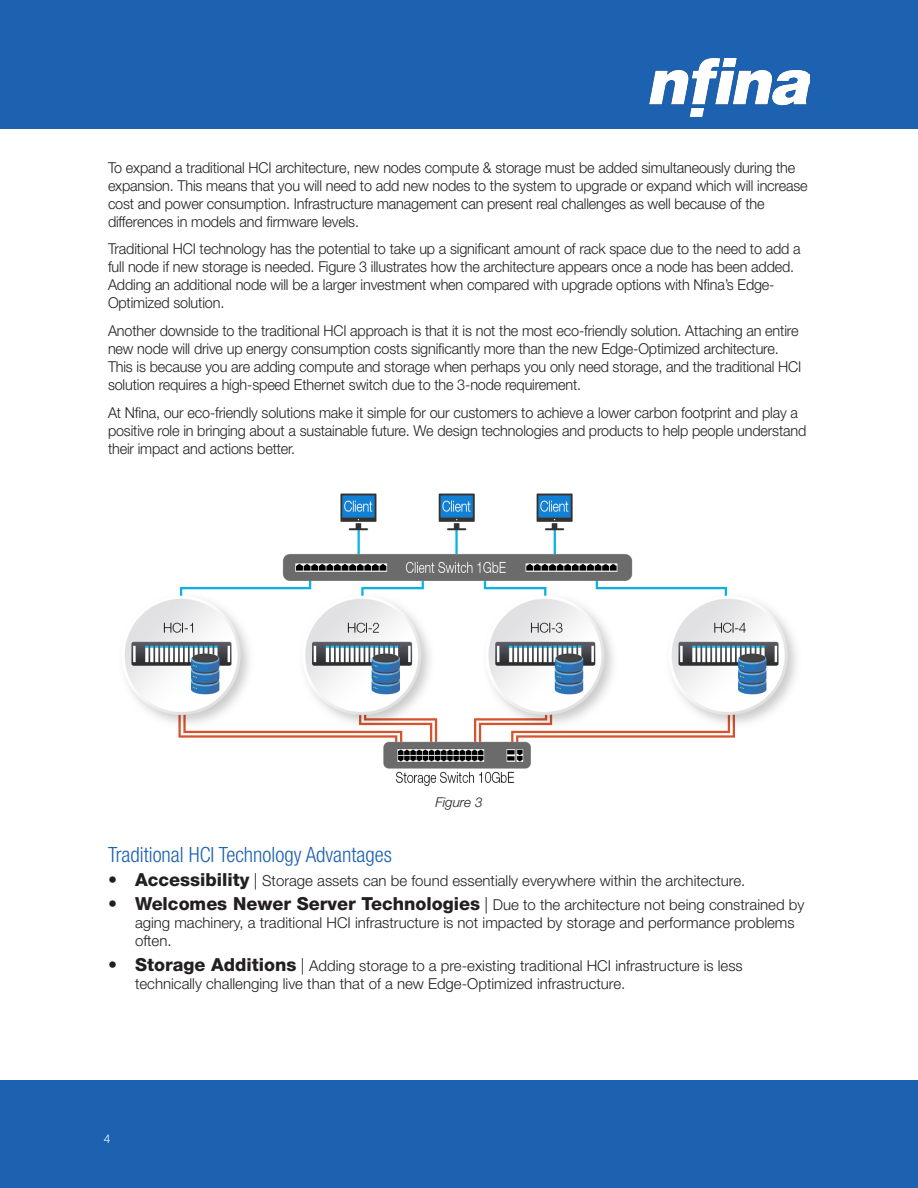
<style>
.page{position:relative;width:918px;height:1188px;background:#fff}
.page>*{position:absolute;margin:0;border:0;box-sizing:border-box;transform-origin:0 0}
.Small_Heads{font:300 condensed 21px "Helvetica Neue LT Std";color:#1c62b0}
.Paragraph_w__Space{font:300 15px/18px "Helvetica Neue LT Std";letter-spacing:-.01em;color:#231f20;scale:.96 1}
.Paragraph_w__Space-2{font:300 15px/18px "Helvetica Neue LT Std";letter-spacing:-.01em;color:#231f20}
.Bullet{font:italic 300 13.5px "Helvetica Neue LT Std";color:#231f20}
.t1{font:300 12px "Helvetica Neue LT Std";color:#fff}
.s1{font-weight:800;font-size:18px}
.s2{font-size:16.5px}
</style>
<div class="page">
<div style="left:0;top:0;width:918px;height:128px;background:#1c62b0"></div>
<img style="left:650px;top:59px;width:160px;height:58px">
<div style="left:0;top:1080px;width:918px;height:108px;background:#1c62b0"></div>
<img style="left:125px;top:493px;width:672px;height:293px">
<p class="Paragraph_w__Space" style="left:108px;top:158px;width:730px">To expand a traditional HCI architecture, new nodes compute &amp; storage must be added simultaneously during the expansion. This means that you will need to add new nodes to the system to upgrade or expand which will increase cost and power consumption. Infrastructure management can present real challenges as well because of the differences in models and firmware levels.</p>
<p class="Paragraph_w__Space" style="left:108px;top:240px;width:723px">Traditional HCI technology has the potential to take up a significant amount of rack space due to the need to add a full node if new storage is needed. Figure 3 illustrates how the architecture appears once a node has been added.<br>Adding an additional node will be a larger investment when compared with upgrade options with Nfina’s Edge-Optimized solution.</p>
<p class="Paragraph_w__Space" style="left:108px;top:322px;width:724px">Another downside to the traditional HCI approach is that it is not the most eco-friendly solution. Attaching an entire new node will drive up energy consumption costs significantly more than the new Edge-Optimized architecture.<br>This is because you are adding compute and storage when perhaps you only need storage, and the traditional HCI solution requires a high-speed Ethernet switch due to the 3-node requirement.</p>
<p class="Paragraph_w__Space" style="left:108px;top:403px;width:729px">At Nfina, our eco-friendly solutions make it simple for our customers to achieve a lower carbon footprint and play a positive role in bringing about a sustainable future. We design technologies and products to help people understand their impact and actions better.</p>
<p class="Bullet" style="left:435px;top:794px;width:49px">Figure 3</p>
<p class="Small_Heads" style="left:108px;top:843px;width:286px">Traditional HCI Technology Advantages</p>
<p class="Paragraph_w__Space-2" style="left:108px;top:871px;width:639px"><span class="s1">• Accessibility</span> <span class="s2">|</span> Storage assets can be found essentially everywhere within the architecture.</p>
<p class="Paragraph_w__Space-2" style="left:135px;top:896px;width:671px;text-indent:-27px"><span class="s1">• Welcomes Newer Server Technologies</span> <span class="s2">|</span> Due to the architecture not being constrained by aging machinery, a traditional HCI infrastructure is not impacted by storage and performance problems often.</p>
<p class="Paragraph_w__Space-2" style="left:135px;top:956px;width:609px;text-indent:-27px"><span class="s1">• Storage Additions</span> <span class="s2">|</span> Adding storage to a pre-existing traditional HCI infrastructure is less technically challenging live than that of a new Edge-Optimized infrastructure.</p>
<p class="t1" style="left:104px;top:1131px;width:8px">4</p>
</div>
